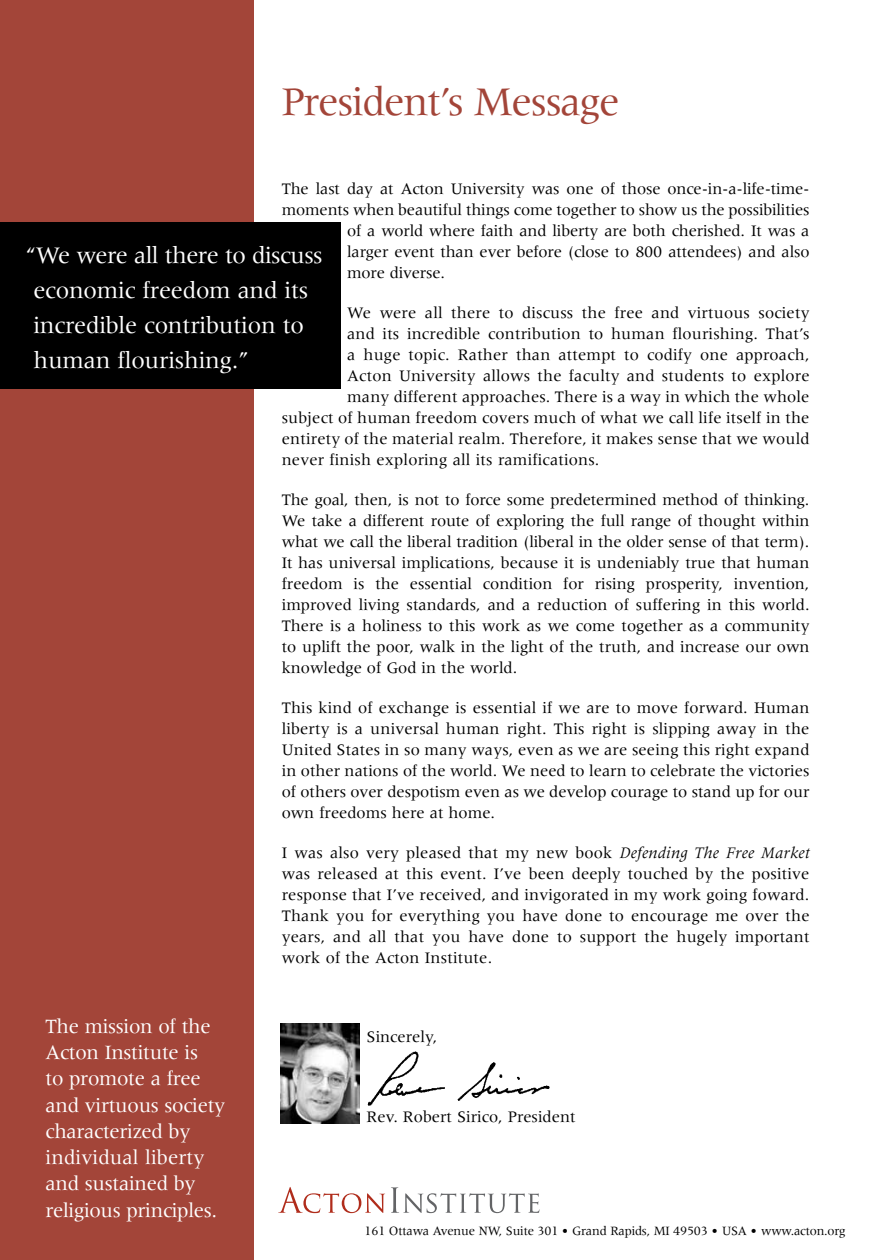
<style>
.page{position:relative;width:882px;height:1260px;background:#fff}
.page>*{position:absolute;margin:0;border:0;box-sizing:border-box;transform-origin:0 0}
.t1{font:42px "Meridien";letter-spacing:-.03em;color:#a34539}
.t2{font:24.5px/35px "Meridien";letter-spacing:-.01em;color:#fff}
.t3{font:21px/26.2px "Meridien";letter-spacing:-.015em;color:#fff}
.t4{font:16.62px/21px "Meridien";letter-spacing:.01em;color:#000;text-align:justify}
.t5{font:16.62px "Meridien";letter-spacing:-.01em;color:#000}
.t6{font:13.12px "Meridien";letter-spacing:-.015em;color:#000}
.s1{font-style:italic}
</style>
<div class="page">
<div style="left:0;top:0;width:254px;height:1260px;background:#a34539"></div>
<div style="left:561px;top:1227px;width:8px;height:7px;border:4px solid #fff;border-radius:50%"></div>
<div style="left:711px;top:1227px;width:8px;height:7px;border:4px solid #fff;border-radius:50%"></div>
<div style="left:750px;top:1227px;width:8px;height:7px;border:4px solid #fff;border-radius:50%"></div>
<div style="left:0;top:223px;width:340px;height:166px;background:#000"></div>
<img style="left:280px;top:1023px;width:80px;height:100px">
<svg style="left:278px;top:1187px;width:107px;height:26px"></svg>
<svg style="left:391px;top:1187px;width:148px;height:26px"></svg>
<img style="left:367px;top:1051px;width:183px;height:55px">
<h1 class="t1" style="left:282px;top:78px;width:340px">President’s Message</h1>
<p class="t5" style="left:282px;top:180px;width:529px">The last day at Acton University was one of those once-in-a-life-time-</p>
<p class="t5" style="left:282px;top:201px;width:529px">moments when beautiful things come together to show us the possibilities</p>
<p class="t5" style="left:347px;top:222px;width:464px">of a world where faith and liberty are both cherished. It was a</p>
<p class="t5" style="left:347px;top:243px;width:464px">larger event than ever before (close to 800 attendees) and also</p>
<p class="t5" style="left:347px;top:264px;width:99px">more diverse.</p>
<p class="t4" style="left:347px;top:302px;width:464px">We were all there to discuss the free and virtuous society</p>
<p class="t4" style="left:347px;top:323px;width:464px">and its incredible contribution to human flourishing. That’s</p>
<p class="t4" style="left:347px;top:344px;width:464px">a huge topic. Rather than attempt to codify one approach,</p>
<p class="t4" style="left:347px;top:365px;width:464px">Acton University allows the faculty and students to explore</p>
<p class="t4" style="left:347px;top:386px;width:464px">many different approaches. There is a way in which the whole</p>
<p class="t4" style="left:282px;top:407px;width:529px">subject of human freedom covers much of what we call life itself in the</p>
<p class="t4" style="left:282px;top:428px;width:529px">entirety of the material realm. Therefore, it makes sense that we would</p>
<p class="t4" style="left:282px;top:449px;width:319px">never finish exploring all its ramifications.</p>
<p class="t4" style="left:282px;top:489px;width:529px">The goal, then, is not to force some predetermined method of thinking.<br>We take a different route of exploring the full range of thought within what we call the liberal tradition (liberal in the older sense of that term).<br>It has universal implications, because it is undeniably true that human freedom is the essential condition for rising prosperity, invention, improved living standards, and a reduction of suffering in this world.<br>There is a holiness to this work as we come together as a community to uplift the poor, walk in the light of the truth, and increase our own knowledge of God in the world.</p>
<p class="t4" style="left:282px;top:697px;width:529px">This kind of exchange is essential if we are to move forward. Human liberty is a universal human right. This right is slipping away in the United States in so many ways, even as we are seeing this right expand in other nations of the world. We need to learn to celebrate the victories of others over despotism even as we develop courage to stand up for our own freedoms here at home.</p>
<p class="t4" style="left:282px;top:842px;width:529px">I was also very pleased that my new book <span class="s1">Defending The Free Market </span>was released at this event. I’ve been deeply touched by the positive response that I’ve received, and invigorated in my work going foward.<br>Thank you for everything you have done to encourage me over the years, and all that you have done to support the hugely important work of the Acton Institute.</p>
<h2 class="t2" style="left:33px;top:238px;width:291px;text-indent:-8px">“We were all there to discuss economic freedom and its incredible contribution to human flourishing.”</h2>
<p class="t3" style="left:46px;top:1013px;width:181px">The mission of the<br>Acton Institute is<br>to promote a free and virtuous society characterized by individual liberty and sustained by religious principles.</p>
<p class="t4" style="left:367px;top:1027px;width:72px">Sincerely,</p>
<p class="t4" style="left:367px;top:1106px;width:211px">Rev. Robert Sirico, President</p>
<p class="t6" style="left:365px;top:1223px;width:483px">161 Ottawa Avenue NW, Suite 301 • Grand Rapids, MI 49503 • USA • www.acton.org</p>
</div>
